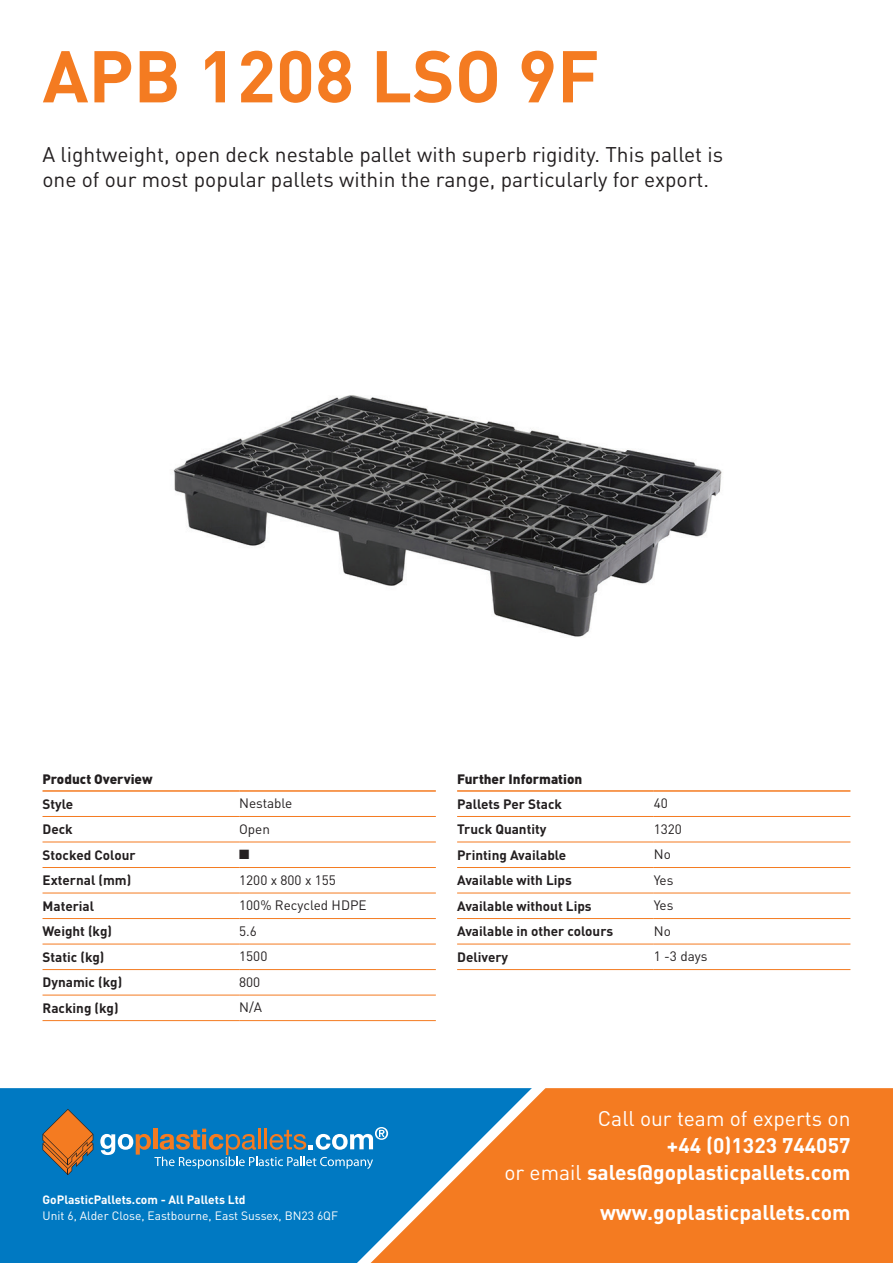
<style>
.page{position:relative;width:893px;height:1263px;background:#fff}
.page>*{position:absolute;margin:0;border:0;box-sizing:border-box;transform-origin:0 0}
.Product_Name{font:700 72px "DIN";color:#f47b21}
.Product_Description{font:21px/25.5px "DIN";color:#231f20}
.t1{font:700 21px/27px "DIN";color:#fff;text-align:right}
.Table_Text_Bold{font:700 13.5px "DIN";color:#231f20}
.Table_Text_Regular{font:13.5px "DIN";color:#231f20}
.Table_Header{font:900 13.5px "DIN";color:#231f20}
.Table_Text_Regular-2{font:13.5px "Zapf Dingbats ITC";color:#231f20}
.t2{font:12px/16.5px "DIN";color:#fff}
.s1{font-weight:700}
.s2{font-weight:400}
</style>
<div class="page">
<div style="left:0;top:1084px;width:893px;height:179px;background:#f47b21"></div>
<div style="left:0;top:1088px;width:100px;height:175px;background:#0079c2"></div>
<svg style="left:43px;top:1109px;width:50px;height:66px"></svg>
<div style="left:0;top:1081px;width:893px;height:7px;background:#fff"></div>
<svg style="left:100px;top:1088px;width:456px;height:175px"></svg>
<hr style="left:43px;top:790px;width:196px;height:2px;background:#f47b21">
<hr style="left:239px;top:790px;width:197px;height:2px;background:#f47b21">
<hr style="left:43px;top:816px;width:196px;height:1px;background:#f47b21">
<hr style="left:239px;top:816px;width:197px;height:1px;background:#f47b21">
<hr style="left:43px;top:842px;width:196px;height:1px;background:#f47b21">
<hr style="left:239px;top:842px;width:197px;height:1px;background:#f47b21">
<hr style="left:43px;top:867px;width:196px;height:1px;background:#f47b21">
<hr style="left:239px;top:867px;width:197px;height:1px;background:#f47b21">
<hr style="left:43px;top:893px;width:196px;height:1px;background:#f47b21">
<hr style="left:239px;top:893px;width:197px;height:1px;background:#f47b21">
<hr style="left:43px;top:918px;width:196px;height:1px;background:#f47b21">
<hr style="left:239px;top:918px;width:197px;height:1px;background:#f47b21">
<hr style="left:43px;top:944px;width:196px;height:1px;background:#f47b21">
<hr style="left:239px;top:944px;width:197px;height:1px;background:#f47b21">
<hr style="left:43px;top:969px;width:196px;height:1px;background:#f47b21">
<hr style="left:239px;top:969px;width:197px;height:1px;background:#f47b21">
<hr style="left:43px;top:995px;width:196px;height:1px;background:#f47b21">
<hr style="left:239px;top:995px;width:197px;height:1px;background:#f47b21">
<hr style="left:43px;top:1020px;width:196px;height:1px;background:#f47b21">
<hr style="left:239px;top:1020px;width:197px;height:1px;background:#f47b21">
<hr style="left:457px;top:893px;width:197px;height:1px;background:#f47b21">
<hr style="left:654px;top:893px;width:196px;height:1px;background:#f47b21">
<hr style="left:457px;top:918px;width:197px;height:1px;background:#f47b21">
<hr style="left:654px;top:918px;width:196px;height:1px;background:#f47b21">
<hr style="left:457px;top:944px;width:197px;height:1px;background:#f47b21">
<hr style="left:654px;top:944px;width:196px;height:1px;background:#f47b21">
<hr style="left:457px;top:969px;width:197px;height:1px;background:#f47b21">
<hr style="left:654px;top:969px;width:196px;height:1px;background:#f47b21">
<hr style="left:457px;top:816px;width:197px;height:1px;background:#f47b21">
<hr style="left:654px;top:816px;width:196px;height:1px;background:#f47b21">
<hr style="left:457px;top:842px;width:197px;height:1px;background:#f47b21">
<hr style="left:654px;top:842px;width:196px;height:1px;background:#f47b21">
<hr style="left:457px;top:867px;width:197px;height:1px;background:#f47b21">
<hr style="left:654px;top:867px;width:196px;height:1px;background:#f47b21">
<hr style="left:457px;top:790px;width:197px;height:2px;background:#f47b21">
<hr style="left:654px;top:790px;width:196px;height:2px;background:#f47b21">
<img style="left:173px;top:395px;width:549px;height:242px">
<p class="Product_Name" style="left:43px;top:29px;width:558px">APB 1208 LSO 9F</p>
<p class="Product_Description" style="left:43px;top:141px;width:682px">A lightweight, open deck nestable pallet with superb rigidity. This pallet is one of our most popular pallets within the range, particularly for export.</p>
<p class="Table_Header" style="left:43px;top:770px;width:112px">Product Overview</p>
<p class="Table_Text_Bold" style="left:43px;top:795px;width:32px">Style</p>
<p class="Table_Text_Regular" style="left:239px;top:795px;width:55px">Nestable</p>
<p class="Table_Text_Bold" style="left:43px;top:820px;width:32px">Deck</p>
<p class="Table_Text_Regular" style="left:239px;top:820px;width:32px">Open</p>
<p class="Table_Text_Bold" style="left:43px;top:846px;width:95px">Stocked Colour</p>
<p class="Table_Text_Regular-2" style="left:239px;top:848px;width:12px">■</p>
<p class="Table_Text_Bold" style="left:43px;top:871px;width:90px">External (mm)</p>
<p class="Table_Text_Regular" style="left:239px;top:871px;width:98px">1200 x 800 x 155</p>
<p class="Table_Text_Bold" style="left:43px;top:897px;width:53px">Material</p>
<p class="Table_Text_Regular" style="left:239px;top:897px;width:129px">100% Recycled HDPE</p>
<p class="Table_Text_Bold" style="left:43px;top:922px;width:71px">Weight (kg)</p>
<p class="Table_Text_Regular" style="left:239px;top:922px;width:19px">5.6</p>
<p class="Table_Text_Bold" style="left:43px;top:948px;width:63px">Static (kg)</p>
<p class="Table_Text_Regular" style="left:239px;top:948px;width:30px">1500</p>
<p class="Table_Text_Bold" style="left:43px;top:973px;width:81px">Dynamic (kg)</p>
<p class="Table_Text_Regular" style="left:239px;top:974px;width:23px">800</p>
<p class="Table_Text_Bold" style="left:43px;top:999px;width:78px">Racking (kg)</p>
<p class="Table_Text_Regular" style="left:239px;top:999px;width:24px">N/A</p>
<p class="t2" style="left:43px;top:1191px;width:297px"><span class="s1">GoPlasticPallets.com - All Pallets Ltd<br></span>Unit 6, Alder Close, Eastbourne, East Sussex, BN23 6QF</p>
<p class="Table_Header" style="left:457px;top:770px;width:127px">Further Information</p>
<p class="Table_Text_Bold" style="left:457px;top:795px;width:106px">Pallets Per Stack</p>
<p class="Table_Text_Regular" style="left:654px;top:795px;width:16px">40</p>
<p class="Table_Text_Bold" style="left:457px;top:820px;width:91px">Truck Quantity</p>
<p class="Table_Text_Regular" style="left:654px;top:820px;width:30px">1320</p>
<p class="Table_Text_Bold" style="left:457px;top:846px;width:111px">Printing Available</p>
<p class="Table_Text_Regular" style="left:654px;top:846px;width:19px">No</p>
<p class="Table_Text_Bold" style="left:457px;top:871px;width:116px">Available with Lips</p>
<p class="Table_Text_Regular" style="left:654px;top:871px;width:21px">Yes</p>
<p class="Table_Text_Bold" style="left:457px;top:897px;width:136px">Available without Lips</p>
<p class="Table_Text_Regular" style="left:654px;top:897px;width:21px">Yes</p>
<p class="Table_Text_Bold" style="left:457px;top:922px;width:157px">Available in other colours</p>
<p class="Table_Text_Regular" style="left:654px;top:922px;width:19px">No</p>
<p class="Table_Text_Bold" style="left:457px;top:948px;width:53px">Delivery</p>
<p class="Table_Text_Regular" style="left:654px;top:948px;width:55px">1 -3 days</p>
<p class="t1" style="left:504px;top:1104px;width:348px"><span class="s2">Call our team of experts on<br></span>+44 (0)1323 744057<br><span class="s2">or email</span> sales@goplasticpallets.com</p>
<p class="t1" style="left:600px;top:1198px;width:252px">www.goplasticpallets.com</p>
</div>
